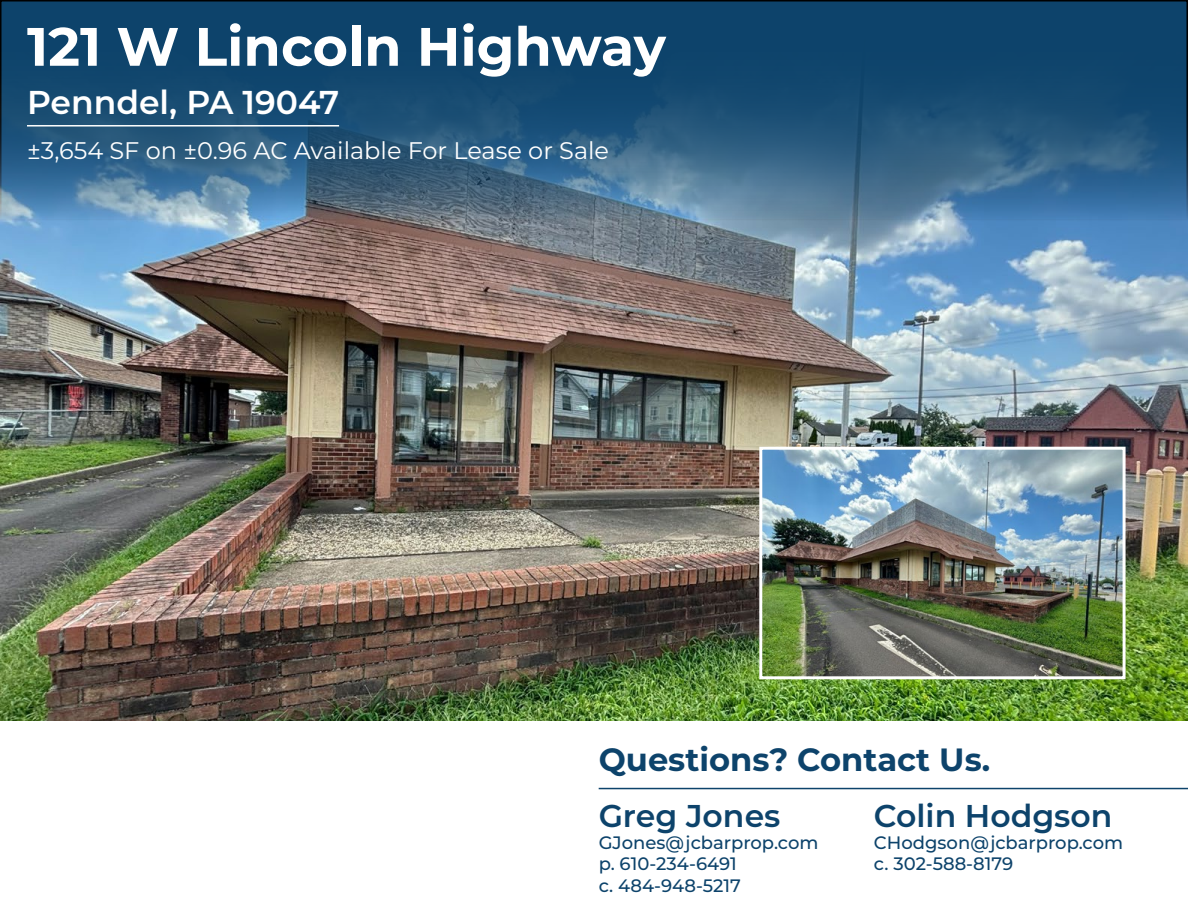
<style>
.page{position:relative;width:1188px;height:918px;background:#fff}
.page>*{position:absolute;margin:0;border:0;box-sizing:border-box;transform-origin:0 0}
.t1{font:700 54px "Montserrat";color:#fff}
.t2{font:600 33px "Montserrat";color:#fff}
.t3{font:700 32.1px "Montserrat";color:#0d436b}
.t4{font:600 31.5px "Montserrat";color:#0d436b}
.t5{font:24px "Montserrat";color:#fff}
.t6{font:500 18px/21.6px "Montserrat";color:#0d436b}
</style>
<div class="page">
<img style="left:0;top:220px;width:1188px;height:500px">
<img style="left:763px;top:451px;width:359px;height:224px">
<div style="left:759px;top:447px;width:367px;height:232px;border:3px solid #fff"></div>
<svg style="left:3px;top:3px;width:1182px;height:214px;background:#25567b"></svg>
<div style="left:0;top:0;width:1188px;height:220px;border:2px solid #000"></div>
<hr style="left:599px;top:788px;width:589px;height:1px;background:#0d436b">
<hr style="left:27px;top:125px;width:312px;height:2px;background:#fff">
<h1 class="t1" style="left:27px;top:8px;width:640px">121 W Lincoln Highway</h1>
<h2 class="t2" style="left:27px;top:79px;width:314px">Penndel, PA 19047</h2>
<h3 class="t5" style="left:27px;top:134px;width:584px">±3,654 SF on ±0.96 AC Available For Lease or Sale</h3>
<h3 class="t3" style="left:599px;top:737px;width:393px">Questions? Contact Us.</h3>
<h3 class="t4" style="left:599px;top:794px;width:183px">Greg Jones</h3>
<p class="t6" style="left:599px;top:831px;width:221px">GJones@jcbarprop.com p. 610-234-6491<br>c. 484-948-5217</p>
<h3 class="t4" style="left:874px;top:794px;width:240px">Colin Hodgson</h3>
<p class="t6" style="left:874px;top:831px;width:251px">CHodgson@jcbarprop.com c. 302-588-8179</p>
</div>
